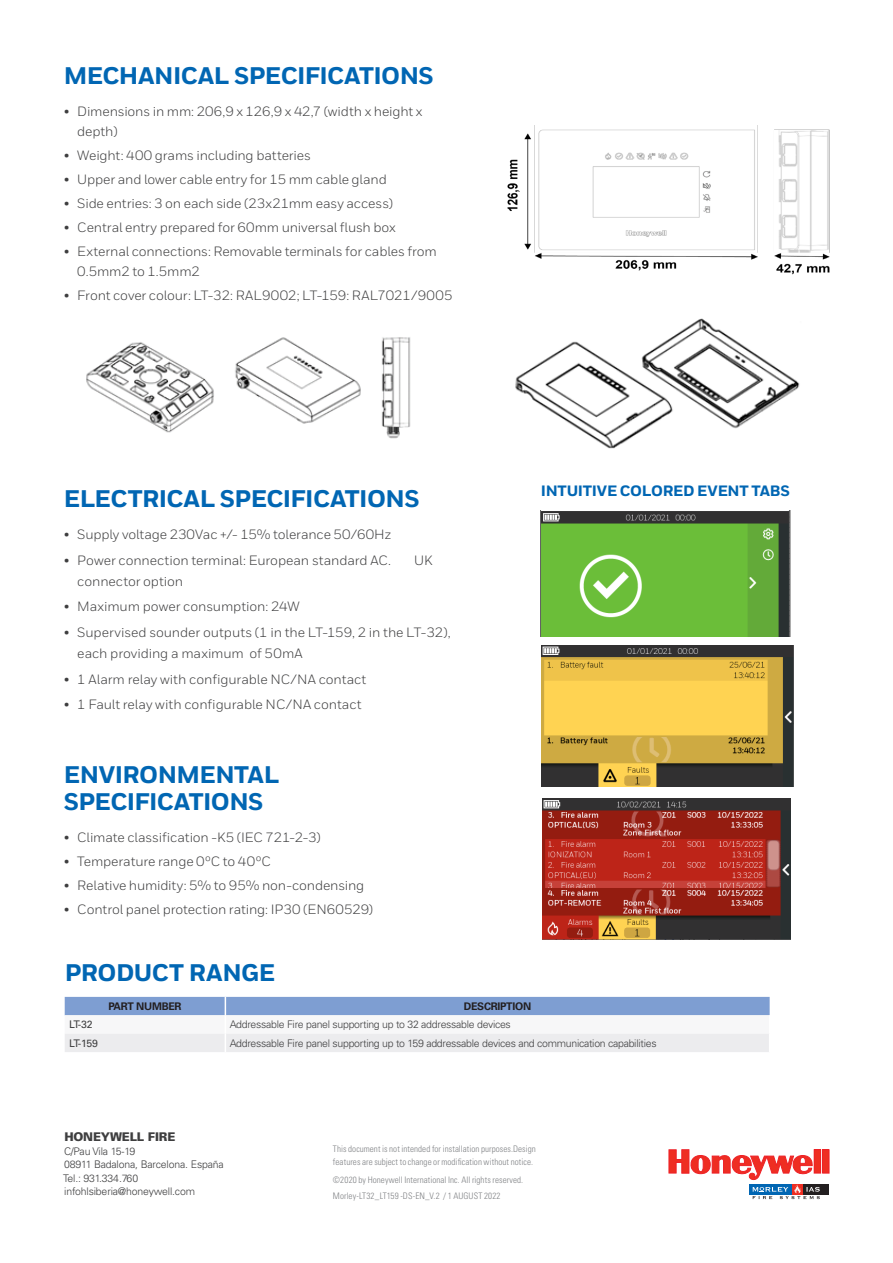
<style>
.page{position:relative;width:893px;height:1263px;background:#fff}
.page>*{position:absolute;margin:0;border:0;box-sizing:border-box;transform-origin:0 0}
._07_Inside__Intro_He{font:800 24px/27px "Honeywell Sans";letter-spacing:-.025em;color:#0166b3}
._07_Inside__Intro_He-2{font:800 15px "Honeywell Sans";letter-spacing:-.02em;color:#0166b3}
.t1{font:13.5px/19.5px "Honeywell Sans";letter-spacing:-.01em;color:#3e3e3f}
.Cover__Address_Block{font:900 12px "Univers LT Std";letter-spacing:-.015em;color:#3e3e3f}
.Table__Body{font:300 10.5px "Univers LT Std";letter-spacing:-.025em;color:#3e3e3f}
.Cover__Address_Block-2{font:300 10.5px "Univers LT Std";letter-spacing:-.015em;color:#3e3e3f}
.Table__Header__All_C{font:700 10.5px "Univers LT Std";letter-spacing:-.025em;color:#231f20}
.Table__Body__Bold__A{font:10.5px "Univers LT Std";letter-spacing:-.04em;color:#3e3e3f}
.Cover__Copyright{font:300 condensed 9px/13.5px "Univers LT Std";letter-spacing:.005em;color:#808285}
</style>
<div class="page">
<svg style="left:65px;top:997px;width:705px;height:55px"></svg>
<img style="left:86px;top:337px;width:325px;height:102px">
<img style="left:515px;top:318px;width:285px;height:131px">
<img style="left:542px;top:645px;width:251px;height:141px">
<img style="left:541px;top:511px;width:250px;height:125px">
<img style="left:542px;top:798px;width:249px;height:141px">
<div style="left:814px;top:1149px;width:7px;height:24px;border:1px solid #ee2027"></div>
<div style="left:823px;top:1150px;width:6px;height:23px;background:#ee2e22"></div>
<div style="left:822px;top:1149px;width:7px;height:24px;border:1px solid #ee2027"></div>
<div style="left:803px;top:1184px;width:26px;height:11px;background:#231f20"></div>
<svg style="left:669px;top:1149px;width:151px;height:50px"></svg>
<img style="left:507px;top:125px;width:323px;height:150px">
<p class="_07_Inside__Intro_He" style="left:64px;top:63px;width:372px">MECHANICAL SPECIFICATIONS</p>
<p class="t1" style="left:77px;top:102px;width:347px;text-indent:-14px">• Dimensions in mm: 206,9 x 126,9 x 42,7 (width x height x depth)</p>
<p class="t1" style="left:64px;top:145px;width:249px">• Weight: 400 grams including batteries</p>
<p class="t1" style="left:64px;top:170px;width:325px">• Upper and lower cable entry for 15 mm cable gland</p>
<p class="t1" style="left:64px;top:194px;width:331px">• Side entries: 3 on each side (23x21mm easy access)</p>
<p class="t1" style="left:64px;top:218px;width:334px">• Central entry prepared for 60mm universal flush box</p>
<p class="t1" style="left:77px;top:242px;width:361px;text-indent:-14px">• External connections: Removable terminals for cables from<br>0.5mm2 to 1.5mm2</p>
<p class="t1" style="left:64px;top:285px;width:390px">• Front cover colour: LT-32: RAL9002; LT-159: RAL7021/9005</p>
<p class="_07_Inside__Intro_He" style="left:64px;top:486px;width:357px">ELECTRICAL SPECIFICATIONS</p>
<p class="t1" style="left:64px;top:525px;width:329px">• Supply voltage 230Vac +/- 15% tolerance 50/60Hz</p>
<p class="t1" style="left:64px;top:550px;width:329px">• Power connection terminal: European standard AC.</p>
<p class="t1" style="left:414px;top:550px;width:20px">UK</p>
<p class="t1" style="left:77px;top:571px;width:108px">connector option</p>
<p class="t1" style="left:64px;top:597px;width:237px">• Maximum power consumption: 24W</p>
<p class="t1" style="left:77px;top:622px;width:375px;line-height:21px;text-indent:-14px">• Supervised sounder outputs (1 in the LT-159, 2 in the LT-32), each providing a maximum of 50mA</p>
<p class="t1" style="left:64px;top:669px;width:304px">• 1 Alarm relay with configurable NC/NA contact</p>
<p class="t1" style="left:64px;top:695px;width:299px">• 1 Fault relay with configurable NC/NA contact</p>
<p class="_07_Inside__Intro_He-2" style="left:541px;top:481px;width:251px">INTUITIVE COLORED EVENT TABS</p>
<p class="_07_Inside__Intro_He" style="left:64px;top:761px;width:217px">ENVIRONMENTAL<br>SPECIFICATIONS</p>
<p class="t1" style="left:64px;top:827px;width:259px">• Climate classification -K5 (IEC 721-2-3)</p>
<p class="t1" style="left:64px;top:851px;width:209px">• Temperature range 0ºC to 40ºC</p>
<p class="t1" style="left:64px;top:876px;width:302px">• Relative humidity: 5% to 95% non-condensing</p>
<p class="t1" style="left:64px;top:900px;width:311px">• Control panel protection rating: IP30 (EN60529)</p>
<p class="_07_Inside__Intro_He" style="left:65px;top:959px;width:212px">PRODUCT RANGE</p>
<p class="Table__Header__All_C" style="left:108px;top:1000px;width:75px">PART NUMBER</p>
<p class="Table__Header__All_C" style="left:464px;top:1000px;width:69px">DESCRIPTION</p>
<p class="Table__Body__Bold__A" style="left:69px;top:1018px;width:25px">LT-32</p>
<p class="Table__Body" style="left:230px;top:1018px;width:283px">Addressable Fire panel supporting up to 32 addressable devices</p>
<p class="Table__Body__Bold__A" style="left:69px;top:1037px;width:31px">LT-159</p>
<p class="Table__Body" style="left:230px;top:1037px;width:428px">Addressable Fire panel supporting up to 159 addressable devices and communication capabilities</p>
<p class="Cover__Address_Block" style="left:64px;top:1129px;width:112px">HONEYWELL FIRE</p>
<p class="Cover__Address_Block-2" style="left:64px;top:1144px;width:73px">C/Pau Vila 15-19</p>
<p class="Cover__Address_Block-2" style="left:64px;top:1158px;width:161px">08911 Badalona, Barcelona. España</p>
<p class="Cover__Address_Block-2" style="left:63px;top:1171px;width:77px">Tel.: 931.334.760</p>
<p class="Cover__Address_Block-2" style="left:64px;top:1185px;width:132px">infohlsiberia@honeywell.com</p>
<p class="Cover__Copyright" style="left:333px;top:1142px;width:204px">This document is not intended for installation purposes.Design features are subject to change or modification without notice.</p>
<p class="Cover__Copyright" style="left:333px;top:1173px;width:192px">©2020 by Honeywell International Inc. All rights reserved.</p>
<p class="Cover__Copyright" style="left:333px;top:1188px;width:169px">Morley-LT32_LT159 -DS-EN_V.2 / 1 AUGUST 2022</p>
</div>
